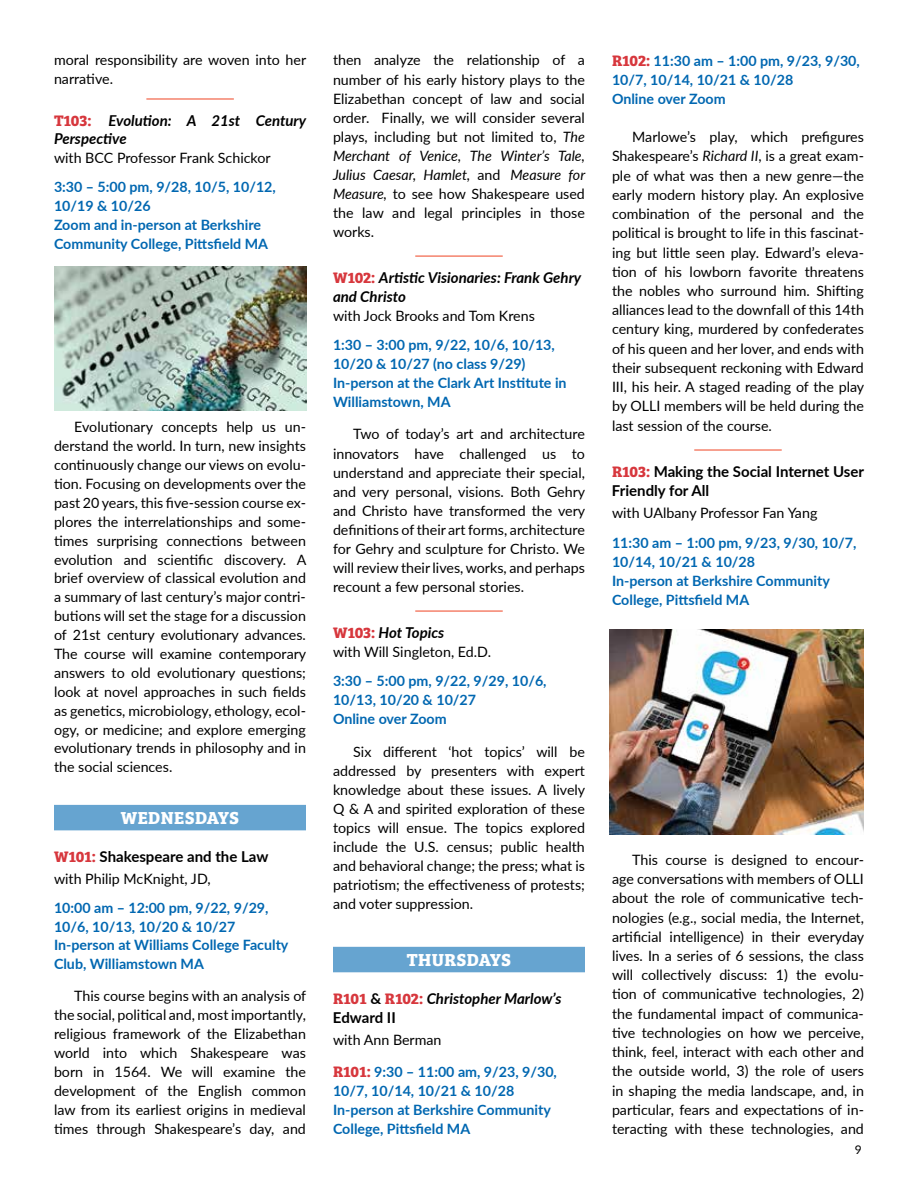
<style>
.page{position:relative;width:918px;height:1188px;background:#fff}
.page>*{position:absolute;margin:0;border:0;box-sizing:border-box;transform-origin:0 0}
.t1{font:700 18px "Bree Serif";letter-spacing:.02em;color:#fff}
.t2{font:italic 700 15px/18.9px "Lato";color:#000}
.t3{font:700 15px/19px "Lato";color:#000}
.t4{font:14.25px/19.2px "Lato";color:#000;text-align:justify}
.t5{font:700 14.25px/18.9px "Lato";color:#0067b1}
.t6{font:12px "Lato";color:#000}
.s1{font-family:"Bree Serif";font-style:normal;font-size:15.75px;color:#d7373d}
.s2{font-family:"Bree Serif";font-size:15.75px;color:#d7373d}
.s3{font-style:italic}
.s4{font-style:normal}
</style>
<div class="page">
<div style="left:54px;top:805px;width:252px;height:25px;background:#66a4d0"></div>
<hr style="left:146px;top:99px;width:88px;height:1px;background:#ef4423">
<div style="left:333px;top:947px;width:252px;height:25px;background:#66a4d0"></div>
<hr style="left:415px;top:256px;width:88px;height:1px;background:#ef4423">
<hr style="left:415px;top:611px;width:88px;height:1px;background:#ef4423">
<hr style="left:694px;top:450px;width:88px;height:1px;background:#ef4423">
<img style="left:54px;top:267px;width:252px;height:143px">
<img style="left:610px;top:629px;width:254px;height:205px">
<p class="t4" style="left:54px;top:50px;width:254px">moral responsibility are woven into her narrative.</p>
<p class="t2" style="left:54px;top:110px;width:254px"><span class="s1">T103:</span> Evolution: A 21st Century<br>Perspective</p>
<p class="t4" style="left:54px;top:148px;width:218px">with BCC Professor Frank Schickor</p>
<p class="t5" style="left:54px;top:177px;width:223px">3:30 – 5:00 pm, 9/28, 10/5, 10/12,<br>10/19 &amp; 10/26<br>Zoom and in-person at Berkshire<br>Community College, Pittsfield MA</p>
<p class="t4" style="left:54px;top:417px;width:254px;text-indent:20px">Evolutionary concepts help us un&shy;derstand the world. In turn, new insights continuously change our views on evolu&shy;tion. Focusing on developments over the past 20 years, this five-session course ex&shy;plores the interrelationships and some&shy;times surprising connections between evolution and scientific discovery. A brief overview of classical evolution and a summary of last century’s major contri&shy;butions will set the stage for a discussion of 21st century evolutionary advances.<br>The course will examine contemporary answers to old evolutionary questions; look at novel approaches in such fields as genetics, microbiology, ethology, ecol&shy;ogy, or medicine; and explore emerging evolutionary trends in philosophy and in the social sciences.</p>
<p class="t1" style="left:121px;top:804px;width:120px">WEDNESDAYS</p>
<p class="t3" style="left:54px;top:846px;width:216px"><span class="s2">W101:</span> Shakespeare and the Law</p>
<p class="t4" style="left:54px;top:868px;width:158px">with Philip McKnight, JD,</p>
<p class="t5" style="left:54px;top:898px;width:236px">10:00 am – 12:00 pm, 9/22, 9/29,<br>10/6, 10/13, 10/20 &amp; 10/27<br>In-person at Williams College Faculty<br>Club, Williamstown MA</p>
<p class="t4" style="left:54px;top:986px;width:254px;text-indent:20px">This course begins with an analysis of the social, political and, most importantly, religious framework of the Elizabethan world into which Shakespeare was born in 1564. We will examine the development of the English common law from its earliest origins in medieval times through Shakespeare’s day, and</p>
<p class="t4" style="left:333px;top:50px;width:254px">then analyze the relationship of a number of his early history plays to the Elizabethan concept of law and social order. Finally, we will consider several plays, including but not limited to, <span class="s3">The Merchant of Venice, The Winter’s Tale, Julius Caesar, Hamlet,</span> and <span class="s3">Measure for Measure,</span> to see how Shakespeare used the law and legal principles in those works.</p>
<p class="t2" style="left:333px;top:267px;width:250px"><span class="s1">W102:</span> Artistic Visionaries: Frank Gehry and Christo</p>
<p class="t4" style="left:333px;top:305px;width:203px">with Jock Brooks and Tom Krens</p>
<p class="t5" style="left:333px;top:335px;width:235px">1:30 – 3:00 pm, 9/22, 10/6, 10/13,<br>10/20 &amp; 10/27 (no class 9/29)<br>In-person at the Clark Art Institute in<br>Williamstown, MA</p>
<p class="t4" style="left:333px;top:424px;width:254px;text-indent:20px">Two of today’s art and architecture innovators have challenged us to understand and appreciate their special, and very personal, visions. Both Gehry and Christo have transformed the very definitions of their art forms, architecture for Gehry and sculpture for Christo. We will review their lives, works, and perhaps recount a few personal stories.</p>
<p class="t2" style="left:333px;top:622px;width:113px"><span class="s1">W103:</span> Hot Topics</p>
<p class="t4" style="left:333px;top:641px;width:160px">with Will Singleton, Ed.D.</p>
<p class="t5" style="left:333px;top:671px;width:215px">3:30 – 5:00 pm, 9/22, 9/29, 10/6,<br>10/13, 10/20 &amp; 10/27<br>Online over Zoom</p>
<p class="t4" style="left:333px;top:742px;width:254px;text-indent:20px">Six different ‘hot topics’ will be addressed by presenters with expert knowledge about these issues. A lively Q &amp; A and spirited exploration of these topics will ensue. The topics explored include the U.S. census; public health and behavioral change; the press; what is patriotism; the effectiveness of protests; and voter suppression.</p>
<p class="t1" style="left:407px;top:946px;width:106px">THURSDAYS</p>
<p class="t2" style="left:333px;top:989px;width:230px"><span class="s1">R101</span> <span class="s4">&amp;</span> <span class="s1">R102:</span> Christopher Marlow’s<br><span class="s4">Edward II</span></p>
<p class="t4" style="left:333px;top:1029px;width:110px">with Ann Berman</p>
<p class="t5" style="left:333px;top:1062px;width:225px"><span class="s2">R101:</span> 9:30 – 11:00 am, 9/23, 9/30,<br>10/7, 10/14, 10/21 &amp; 10/28<br>In-person at Berkshire Community<br>College, Pittsfield MA</p>
<p class="t5" style="left:612px;top:50px;width:249px"><span class="s2">R102:</span> 11:30 am – 1:00 pm, 9/23, 9/30,<br>10/7, 10/14, 10/21 &amp; 10/28<br>Online over Zoom</p>
<p class="t4" style="left:612px;top:127px;width:254px;text-indent:20px">Marlowe’s play, which prefigures Shakespeare’s <span class="s3">Richard II</span>, is a great exam&shy;ple of what was then a new genre—the early modern history play. An explosive combination of the personal and the political is brought to life in this fascinat&shy;ing but little seen play. Edward’s eleva&shy;tion of his lowborn favorite threatens the nobles who surround him. Shifting alliances lead to the downfall of this 14th century king, murdered by confederates of his queen and her lover, and ends with their subsequent reckoning with Edward III, his heir. A staged reading of the play by OLLI members will be held during the last session of the course.</p>
<p class="t3" style="left:612px;top:461px;width:254px"><span class="s2">R103:</span> Making the Social Internet User<br>Friendly for All</p>
<p class="t4" style="left:612px;top:503px;width:207px">with UAlbany Professor Fan Yang</p>
<p class="t5" style="left:612px;top:533px;width:246px">11:30 am – 1:00 pm, 9/23, 9/30, 10/7,<br>10/14, 10/21 &amp; 10/28<br>In-person at Berkshire Community<br>College, Pittsfield MA</p>
<p class="t4" style="left:612px;top:850px;width:254px;text-indent:20px">This course is designed to encour&shy;age conversations with members of OLLI about the role of communicative tech&shy;nologies (e.g., social media, the Internet, artificial intelligence) in their everyday lives. In a series of 6 sessions, the class will collectively discuss: 1) the evolu&shy;tion of communicative technologies, 2) the fundamental impact of communica&shy;tive technologies on how we perceive, think, feel, interact with each other and the outside world, 3) the role of users in shaping the media landscape, and, in particular, fears and expectations of in&shy;teracting with these technologies, and</p>
<p class="t6" style="left:855px;top:1141px;width:8px">9</p>
</div>
